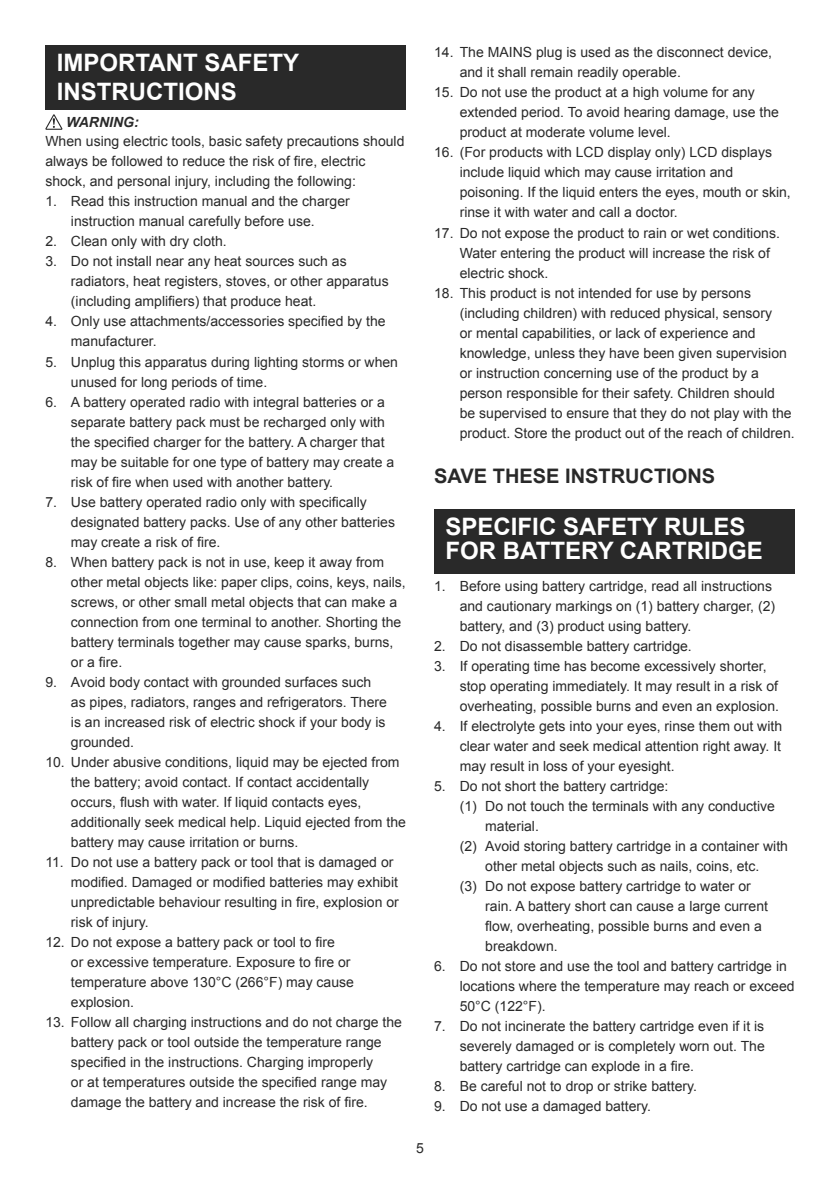
<style>
.page{position:relative;width:840px;height:1191px;background:#fff}
.page>*{position:absolute;margin:0;border:0;box-sizing:border-box;transform-origin:0 0}
.t1{font:700 24px/28.8px "Arial";color:#fff}
.t2{font:700 20px "Arial";color:#292929}
.t3{font:14px/20px "Arial";color:#292929}
.t4{font:italic 700 14px "Arial";color:#292929}
</style>
<div class="page">
<div style="left:45px;top:45px;width:360px;height:64px;background:#292929"></div>
<svg style="left:45px;top:114px;width:17px;height:16px"></svg>
<div style="left:434px;top:510px;width:360px;height:64px;background:#292929"></div>
<h1 class="t1" style="left:57px;top:50px;width:244px">IMPORTANT SAFETY<br>INSTRUCTIONS</h1>
<p class="t4" style="left:66px;top:114px;width:74px">WARNING:</p>
<p class="t3" style="left:45px;top:133px;width:360px">When using electric tools, basic safety precautions should always be followed to reduce the risk of fire, electric shock, and personal injury, including the following:</p>
<p class="t3" style="left:71px;top:193px;width:280px;text-indent:-26px">1. Read this instruction manual and the charger instruction manual carefully before use.</p>
<p class="t3" style="left:45px;top:233px;width:183px">2. Clean only with dry cloth.</p>
<p class="t3" style="left:71px;top:253px;width:319px;text-indent:-26px">3. Do not install near any heat sources such as radiators, heat registers, stoves, or other apparatus (including amplifiers) that produce heat.</p>
<p class="t3" style="left:71px;top:312px;width:316px;text-indent:-26px">4. Only use attachments/accessories specified by the manufacturer.</p>
<p class="t3" style="left:71px;top:353px;width:328px;text-indent:-26px">5. Unplug this apparatus during lighting storms or when unused for long periods of time.</p>
<p class="t3" style="left:71px;top:393px;width:324px;text-indent:-26px">6. A battery operated radio with integral batteries or a separate battery pack must be recharged only with the specified charger for the battery. A charger that may be suitable for one type of battery may create a risk of fire when used with another battery.</p>
<p class="t3" style="left:71px;top:492px;width:325px;text-indent:-26px">7. Use battery operated radio only with specifically designated battery packs. Use of any other batteries may create a risk of fire.</p>
<p class="t3" style="left:71px;top:553px;width:336px;text-indent:-26px">8. When battery pack is not in use, keep it away from other metal objects like: paper clips, coins, keys, nails, screws, or other small metal objects that can make a connection from one terminal to another. Shorting the battery terminals together may cause sparks, burns, or a fire.</p>
<p class="t3" style="left:71px;top:673px;width:317px;text-indent:-26px">9. Avoid body contact with grounded surfaces such as pipes, radiators, ranges and refrigerators. There is an increased risk of electric shock if your body is grounded.</p>
<p class="t3" style="left:71px;top:753px;width:336px;text-indent:-26px">10. Under abusive conditions, liquid may be ejected from the battery; avoid contact. If contact accidentally occurs, flush with water. If liquid contacts eyes, additionally seek medical help. Liquid ejected from the battery may cause irritation or burns.</p>
<p class="t3" style="left:71px;top:853px;width:329px;text-indent:-26px">11. Do not use a battery pack or tool that is damaged or modified. Damaged or modified batteries may exhibit unpredictable behaviour resulting in fire, explosion or risk of injury.</p>
<p class="t3" style="left:71px;top:932px;width:284px;text-indent:-26px">12. Do not expose a battery pack or tool to fire<br>or excessive temperature. Exposure to fire or temperature above 130°C (266°F) may cause explosion.</p>
<p class="t3" style="left:71px;top:1013px;width:332px;text-indent:-26px">13. Follow all charging instructions and do not charge the battery pack or tool outside the temperature range specified in the instructions. Charging improperly<br>or at temperatures outside the specified range may damage the battery and increase the risk of fire.</p>
<p class="t3" style="left:459px;top:44px;width:314px;text-indent:-26px">14. The MAINS plug is used as the disconnect device, and it shall remain readily operable.</p>
<p class="t3" style="left:459px;top:84px;width:320px;text-indent:-26px">15. Do not use the product at a high volume for any extended period. To avoid hearing damage, use the product at moderate volume level.</p>
<p class="t3" style="left:459px;top:144px;width:332px;text-indent:-26px">16. (For products with LCD display only) LCD displays include liquid which may cause irritation and poisoning. If the liquid enters the eyes, mouth or skin, rinse it with water and call a doctor.</p>
<p class="t3" style="left:459px;top:224px;width:321px;text-indent:-26px">17. Do not expose the product to rain or wet conditions.<br>Water entering the product will increase the risk of electric shock.</p>
<p class="t3" style="left:459px;top:284px;width:336px;text-indent:-26px">18. This product is not intended for use by persons (including children) with reduced physical, sensory<br>or mental capabilities, or lack of experience and knowledge, unless they have been given supervision or instruction concerning use of the product by a person responsible for their safety. Children should<br>be supervised to ensure that they do not play with the product. Store the product out of the reach of children.</p>
<h2 class="t2" style="left:434px;top:468px;width:282px">SAVE THESE INSTRUCTIONS</h2>
<h1 class="t1" style="left:445px;top:517px;width:318px;line-height:23.8px">SPECIFIC SAFETY RULES<br>FOR BATTERY CARTRIDGE</h1>
<p class="t3" style="left:459px;top:577px;width:317px;text-indent:-26px">1. Before using battery cartridge, read all instructions and cautionary markings on (1) battery charger, (2) battery, and (3) product using battery.</p>
<p class="t3" style="left:434px;top:637px;width:259px">2. Do not disassemble battery cartridge.</p>
<p class="t3" style="left:459px;top:657px;width:321px;text-indent:-26px">3. If operating time has become excessively shorter, stop operating immediately. It may result in a risk of overheating, possible burns and even an explosion.</p>
<p class="t3" style="left:459px;top:717px;width:324px;text-align:justify;text-indent:-26px">4. If electrolyte gets into your eyes, rinse them out with clear water and seek medical attention right away. It may result in loss of your eyesight.</p>
<p class="t3" style="left:434px;top:777px;width:236px">5. Do not short the battery cartridge:</p>
<p class="t3" style="left:459px;top:797px;width:316px">(1) Do not touch the terminals with any conductive</p>
<p class="t3" style="left:485px;top:817px;width:55px">material.</p>
<p class="t3" style="left:459px;top:837px;width:329px">(2) Avoid storing battery cartridge in a container with</p>
<p class="t3" style="left:485px;top:857px;width:275px">other metal objects such as nails, coins, etc.</p>
<p class="t3" style="left:459px;top:877px;width:292px">(3) Do not expose battery cartridge to water or</p>
<p class="t3" style="left:485px;top:897px;width:284px">rain. A battery short can cause a large current</p>
<p class="t3" style="left:485px;top:916px;width:278px">flow, overheating, possible burns and even a</p>
<p class="t3" style="left:485px;top:937px;width:74px">breakdown.</p>
<p class="t3" style="left:459px;top:957px;width:336px;text-indent:-26px">6. Do not store and use the tool and battery cartridge in locations where the temperature may reach or exceed<br>50°C (122°F).</p>
<p class="t3" style="left:459px;top:1017px;width:306px;text-align:justify;text-indent:-26px">7. Do not incinerate the battery cartridge even if it is severely damaged or is completely worn out. The battery cartridge can explode in a fire.</p>
<p class="t3" style="left:434px;top:1077px;width:264px">8. Be careful not to drop or strike battery.</p>
<p class="t3" style="left:434px;top:1097px;width:218px">9. Do not use a damaged battery.</p>
<p class="t3" style="left:416px;top:1139px;width:9px">5</p>
</div>
